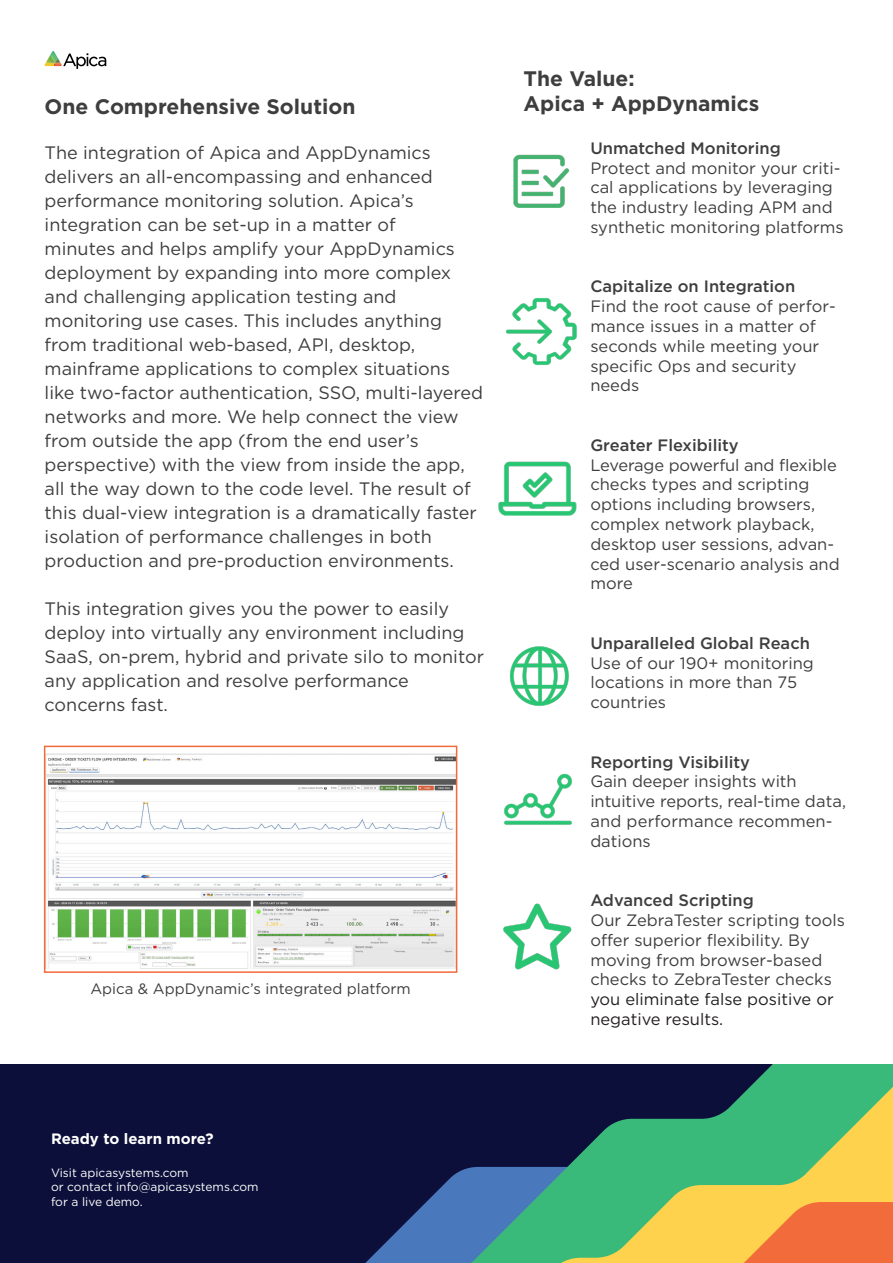
<style>
.page{position:relative;width:893px;height:1263px;background:#fff}
.page>*{position:absolute;margin:0;border:0;box-sizing:border-box;transform-origin:0 0}
.Headline_3{font:700 21px "Gotham";color:#3e3e3f}
.Body_Copy{font:18px/24px "Gotham";color:#3e3e3f}
.t1{font:16.5px/19.8px "Gotham";color:#3e3e3f}
.t2{font:500 16.5px "Gotham";color:#3e3e3f}
.Body_Copy-2{font:15px "Gotham";color:#3e3e3f}
.Body_Copy-3{font:700 15px "Gotham";color:#fff}
.Footnotes{font:12px "Gotham";color:#fff}
.s1{color:#231f20}
</style>
<div class="page">
<img style="left:47px;top:753px;width:407px;height:215px">
<div style="left:44px;top:746px;width:413px;height:227px;border:2px solid #f26b3b"></div>
<div style="left:0;top:1064px;width:893px;height:199px;background:#0c0f39"></div>
<svg style="left:365px;top:1167px;width:130px;height:96px;fill:#4a78bd"></svg>
<svg style="left:495px;top:1064px;width:398px;height:199px;fill:#39b97a"></svg>
<svg style="left:604px;top:1202px;width:289px;height:61px"></svg>
<svg style="left:45px;top:51px;width:61px;height:18px"></svg>
<img style="left:504px;top:773px;width:68px;height:52px">
<img style="left:503px;top:903px;width:69px;height:67px">
<img style="left:506px;top:298px;width:71px;height:67px">
<img style="left:513px;top:154px;width:57px;height:54px">
<img style="left:498px;top:461px;width:79px;height:55px">
<img style="left:510px;top:646px;width:59px;height:60px">
<p class="Headline_3" style="left:45px;top:94px;width:312px">One Comprehensive Solution</p>
<p class="Body_Copy" style="left:45px;top:140px;width:440px">The integration of Apica and AppDynamics delivers an all-encompassing and enhanced performance monitoring solution. Apica’s integration can be set-up in a matter of<br>minutes and helps amplify your AppDynamics deployment by expanding into more complex and challenging application testing and monitoring use cases. This includes anything from traditional web-based, API, desktop, mainframe applications to complex situations like two-factor authentication, SSO, multi-layered networks and more. We help connect the view from outside the app (from the end user’s perspective) with the view from inside the app, all the way down to the code level. The result of this dual-view integration is a dramatically faster isolation of performance challenges in both production and pre-production environments.</p>
<p class="Body_Copy" style="left:45px;top:596px;width:441px">This integration gives you the power to easily deploy into virtually any environment including SaaS, on-prem, hybrid and private silo to monitor any application and resolve performance concerns fast.</p>
<p class="Body_Copy-2" style="left:90px;top:981px;width:322px">Apica &amp; AppDynamic’s integrated platform</p>
<p class="Headline_3" style="left:524px;top:67px;width:113px">The Value:</p>
<p class="Headline_3" style="left:524px;top:92px;width:237px">Apica + AppDynamics</p>
<p class="t2" style="left:590px;top:138px;width:192px">Unmatched Monitoring</p>
<p class="t1" style="left:590px;top:157px;width:255px">Protect and monitor your criti&shy;cal applications by leveraging the industry leading APM and synthetic monitoring platforms</p>
<p class="t2" style="left:590px;top:277px;width:207px">Capitalize on Integration</p>
<p class="t1" style="left:590px;top:296px;width:247px">Find the root cause of perfor&shy;mance issues in a matter of seconds while meeting your specific Ops and security needs</p>
<p class="t2" style="left:590px;top:435px;width:150px">Greater Flexibility</p>
<p class="t1" style="left:590px;top:454px;width:251px">Leverage powerful and flexible checks types and scripting options including browsers, complex network playback, desktop user sessions, advan&shy;ced user-scenario analysis and more</p>
<p class="t2" style="left:590px;top:633px;width:221px">Unparalleled Global Reach</p>
<p class="t1" style="left:590px;top:652px;width:225px">Use of our 190+ monitoring locations in more than 75 countries</p>
<p class="t2" style="left:590px;top:752px;width:161px">Reporting Visibility</p>
<p class="t1" style="left:590px;top:771px;width:208px">Gain deeper insights with</p>
<p class="t1" style="left:590px;top:791px;width:257px">intuitive reports, real-time data, and performance recommen&shy;dations</p>
<p class="t2" style="left:590px;top:891px;width:165px">Advanced Scripting</p>
<p class="t1" style="left:590px;top:910px;width:256px">Our ZebraTester scripting tools offer superior flexibility. By moving from browser-based checks to ZebraTester checks <span class="s1">you eliminate false positive or negative results.</span></p>
<p class="Body_Copy-3" style="left:51px;top:1129px;width:164px">Ready to learn more?</p>
<p class="Footnotes" style="left:51px;top:1166px;width:139px">Visit apicasystems.com</p>
<p class="Footnotes" style="left:51px;top:1180px;width:209px">or contact info@apicasystems.com</p>
<p class="Footnotes" style="left:51px;top:1195px;width:93px">for a live demo.</p>
</div>
